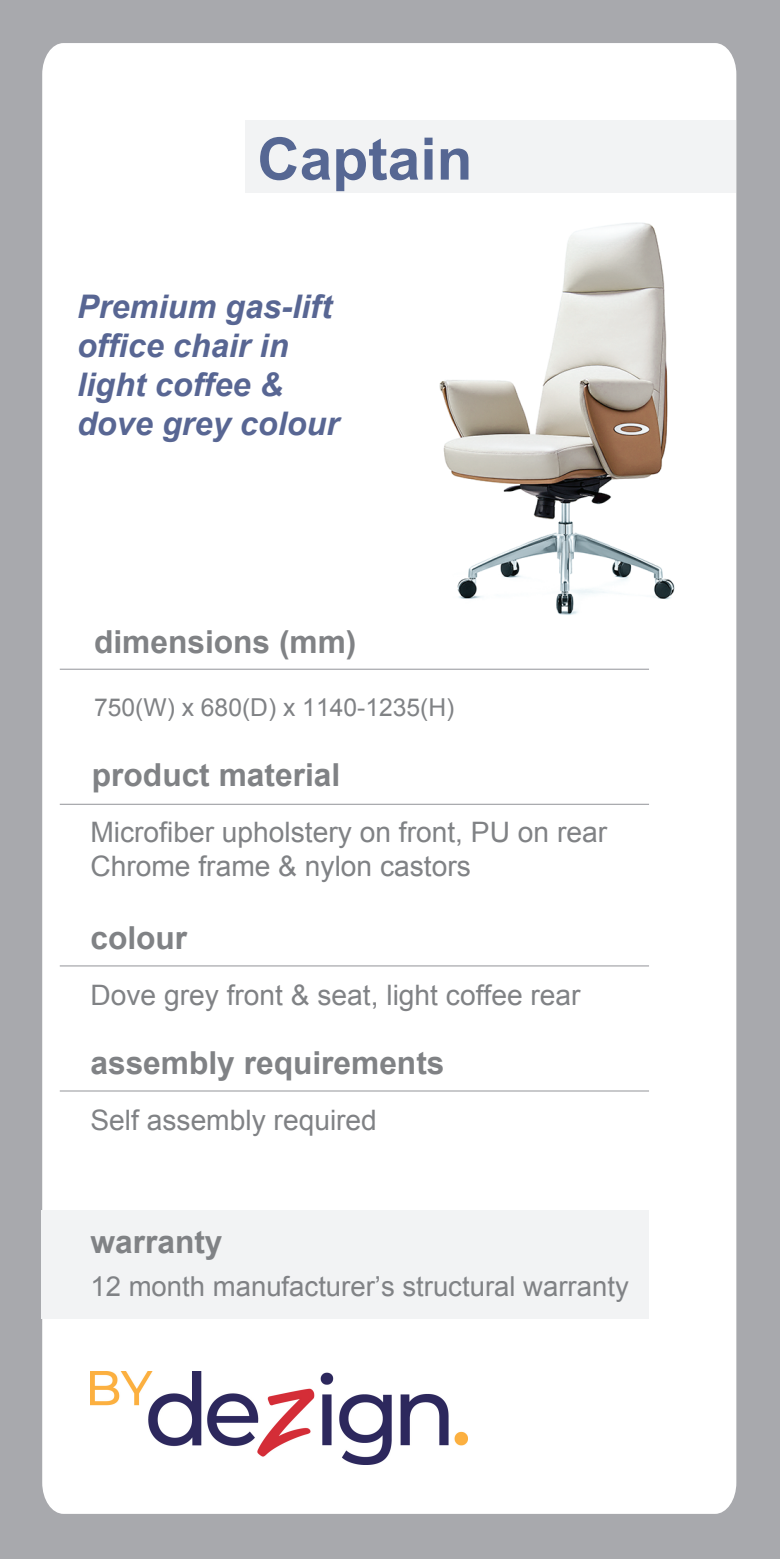
<style>
.page{position:relative;width:780px;height:1560px;background:#fff}
.page>*{position:absolute;margin:0;border:0;box-sizing:border-box;transform-origin:0 0}
.t1{font:700 58.75px "Arial";color:#566793}
.t2{font:italic 700 32.5px/39px "Arial";color:#586693}
.t3{font:700 31.75px "Arial";color:#808285}
.t4{font:28.25px/33.8px "Arial";color:#808285}
.t5{font:27.5px "Arial";color:#808285}
.t6{font:24.75px "Arial";color:#808285}
</style>
<div class="page">
<div style="left:0;top:0;width:779px;height:1558px;background:#a8a9ad"></div>
<div style="left:42px;top:43px;width:694px;height:1470px;background:#fff"></div>
<div style="left:245px;top:120px;width:490px;height:72px;background:#f2f3f4"></div>
<hr style="left:60px;top:803px;width:589px;height:1px;background:#a8a9ad">
<hr style="left:60px;top:965px;width:589px;height:1px;background:#a8a9ad">
<hr style="left:60px;top:668px;width:589px;height:1px;background:#a8a9ad">
<hr style="left:60px;top:1090px;width:589px;height:1px;background:#a8a9ad">
<div style="left:41px;top:1210px;width:608px;height:108px;background:#f2f3f4"></div>
<img style="left:91px;top:1370px;width:376px;height:94px">
<img style="left:401px;top:197px;width:313px;height:422px">
<h1 class="t1" style="left:257px;top:120px;width:216px">Captain</h1>
<p class="t2" style="left:77px;top:288px;width:263px">Premium gas-lift office chair in light coffee &amp; dove grey colour</p>
<p class="t3" style="left:94px;top:621px;width:264px">dimensions (mm)</p>
<p class="t6" style="left:94px;top:690px;width:362px">750(W) x 680(D) x 1140-1235(H)</p>
<p class="t3" style="left:92px;top:754px;width:250px">product material</p>
<p class="t4" style="left:90px;top:815px;width:518px">Microfiber upholstery on front, PU on rear<br>Chrome frame &amp; nylon castors</p>
<p class="t3" style="left:90px;top:916px;width:98px">colour</p>
<p class="t4" style="left:90px;top:978px;width:491px">Dove grey front &amp; seat, light coffee rear</p>
<p class="t3" style="left:90px;top:1041px;width:355px">assembly requirements</p>
<p class="t4" style="left:90px;top:1103px;width:288px">Self assembly required</p>
<p class="t3" style="left:90px;top:1220px;width:134px">warranty</p>
<p class="t5" style="left:90px;top:1267px;width:540px">12 month manufacturer’s structural warranty</p>
</div>
